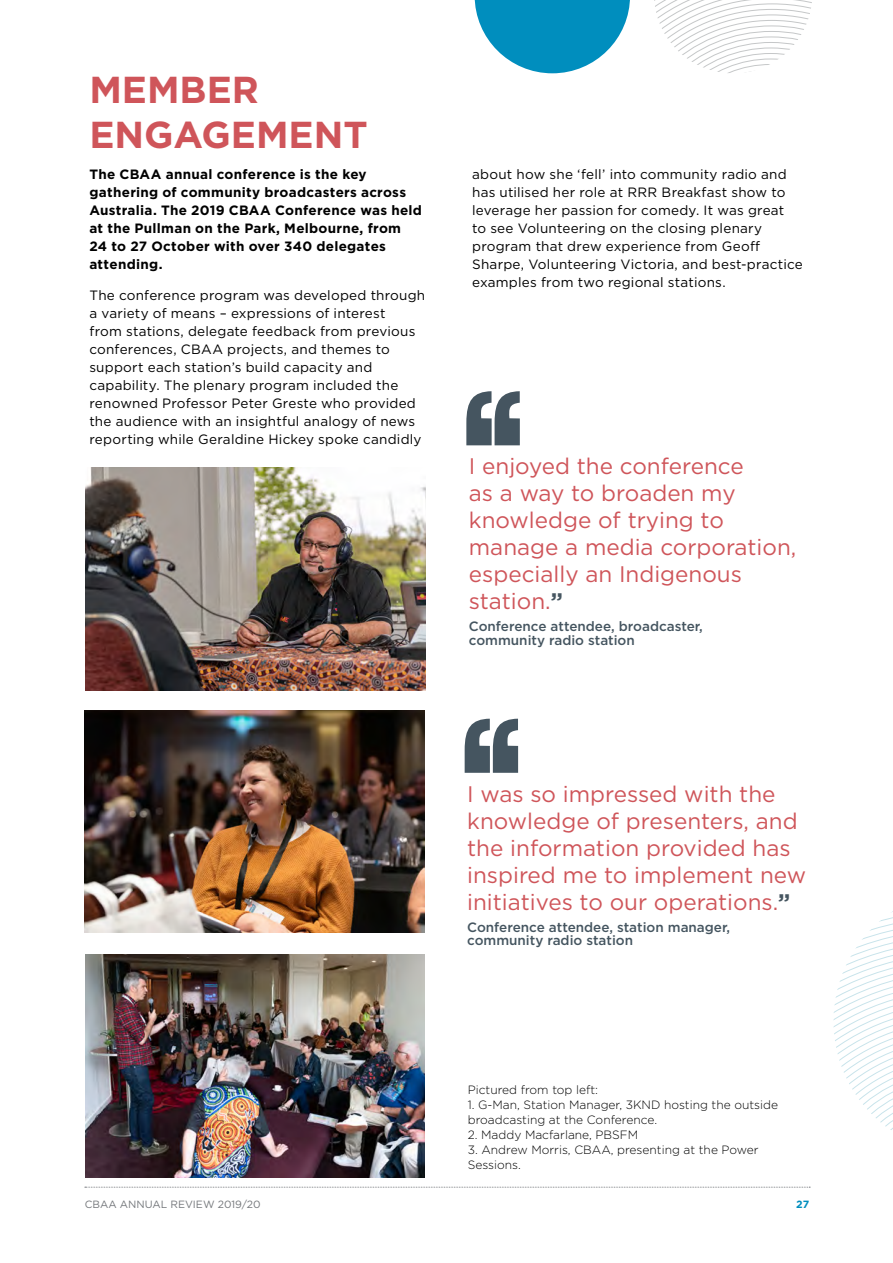
<style>
.page{position:relative;width:893px;height:1263px;background:#fff}
.page>*{position:absolute;margin:0;border:0;box-sizing:border-box;transform-origin:0 0}
.t1{font:700 37.5px/45px "Gotham";color:#cf555a}
.t2{font:22.5px/27px "Gotham";color:#cf555a}
.t3{font:13.5px/18px "Gotham";letter-spacing:.015em;color:#000}
.t4{font:700 13.5px/18px "Gotham";letter-spacing:.02em;color:#000}
.t5{font:500 13.5px/13.5px "Gotham";color:#455560}
.t6{font:300 12px/15px "Gotham";color:#000}
.t7{font:10.5px "Gotham";color:#74777b}
.t8{font:700 10.5px "Gotham";color:#008ebe}
.s1{font-weight:700;color:#455560}
</style>
<div class="page">
<svg style="left:85px;top:1187px;width:725px;height:1px"></svg>
<svg style="left:833px;top:911px;width:60px;height:219px"></svg>
<svg style="left:466px;top:391px;width:54px;height:54px"></svg>
<svg style="left:465px;top:719px;width:53px;height:54px"></svg>
<img style="left:85px;top:468px;width:340px;height:223px">
<img style="left:85px;top:710px;width:340px;height:222px">
<img style="left:85px;top:955px;width:340px;height:223px">
<svg style="left:654px;top:0;width:158px;height:73px"></svg>
<svg style="left:475px;top:0;width:155px;height:73px"></svg>
<h1 class="t1" style="left:89px;top:67px;width:280px">MEMBER<br>ENGAGEMENT</h1>
<p class="t4" style="left:89px;top:165px;width:334px">The CBAA annual conference is the key gathering of community broadcasters across Australia. The 2019 CBAA Conference was held at the Pullman on the Park, Melbourne, from 24 to 27 October with over 340 delegates attending.</p>
<p class="t3" style="left:89px;top:286px;width:337px">The conference program was developed through a variety of means – expressions of interest<br>from stations, delegate feedback from previous conferences, CBAA projects, and themes to support each station’s build capacity and capability. The plenary program included the renowned Professor Peter Greste who provided the audience with an insightful analogy of news reporting while Geraldine Hickey spoke candidly</p>
<p class="t3" style="left:472px;top:165px;width:332px">about how she ‘fell’ into community radio and has utilised her role at RRR Breakfast show to leverage her passion for comedy. It was great<br>to see Volunteering on the closing plenary program that drew experience from Geoff Sharpe, Volunteering Victoria, and best-practice examples from two regional stations.</p>
<h2 class="t2" style="left:469px;top:452px;width:329px">I enjoyed the conference<br>as a way to broaden my knowledge of trying to manage a media corporation, especially an Indigenous station.<span class="s1">”</span></h2>
<p class="t5" style="left:469px;top:619px;width:235px">Conference attendee, broadcaster, community radio station</p>
<h2 class="t2" style="left:467px;top:780px;width:340px">I was so impressed with the knowledge of presenters, and the information provided has inspired me to implement new initiatives to our operations.<span class="s1">”</span></h2>
<p class="t5" style="left:467px;top:920px;width:264px">Conference attendee, station manager, community radio station</p>
<p class="t6" style="left:468px;top:1082px;width:132px">Pictured from top left:</p>
<p class="t6" style="left:468px;top:1097px;width:312px">1. G-Man, Station Manager, 3KND hosting the outside broadcasting at the Conference.</p>
<p class="t6" style="left:468px;top:1127px;width:172px">2. Maddy Macfarlane, PBSFM</p>
<p class="t6" style="left:468px;top:1142px;width:293px">3. Andrew Morris, CBAA, presenting at the Power<br>Sessions.</p>
<p class="t7" style="left:85px;top:1197px;width:177px">CBAA ANNUAL REVIEW 2019/20</p>
<p class="t8" style="left:796px;top:1197px;width:14px">27</p>
</div>
